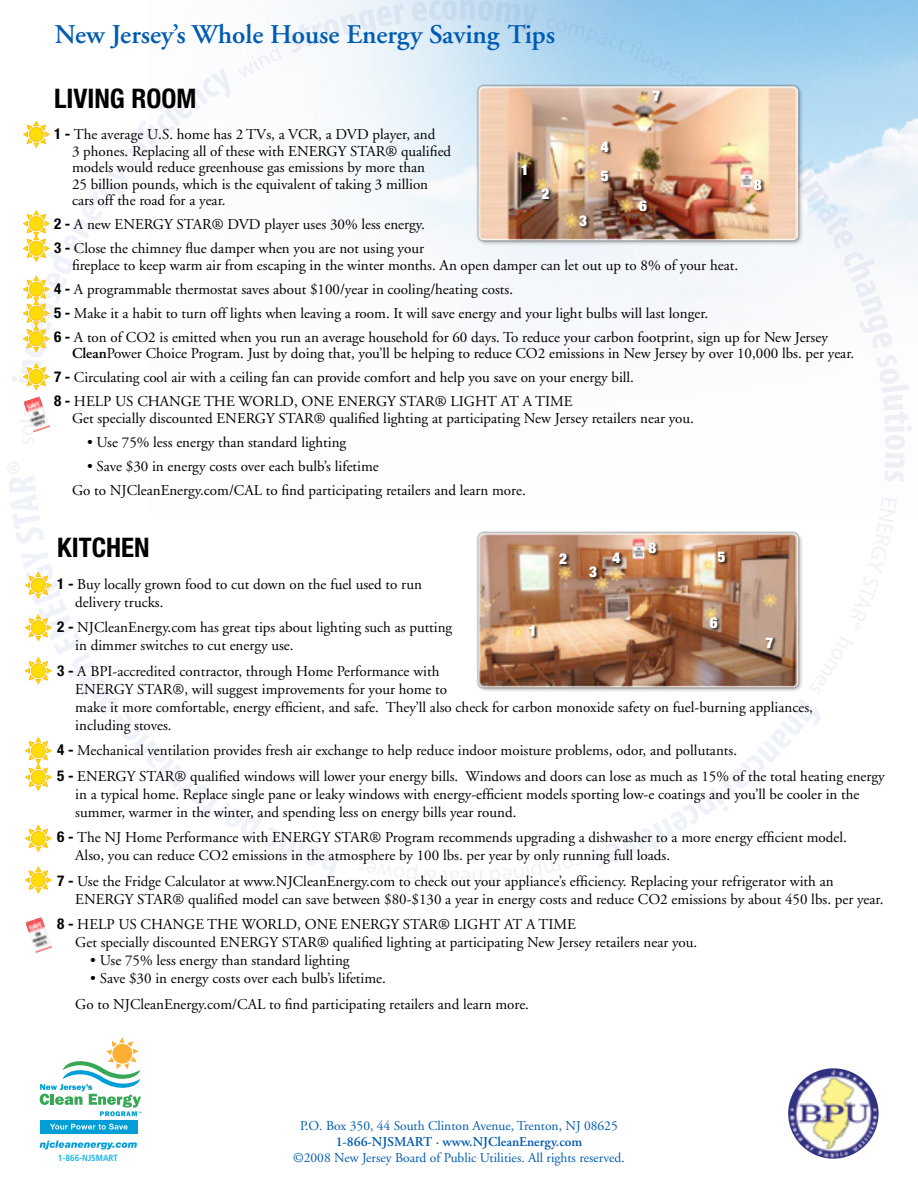
<style>
.page{position:relative;width:918px;height:1188px;background:#fff}
.page>*{position:absolute;margin:0;border:0;box-sizing:border-box;transform-origin:0 0}
.t1{font:600 27px "Adobe Garamond";color:#005bb1}
.t2{font:700 condensed 27px "Helvetica Neue";color:#000}
.t3{font:15px/18px "Adobe Garamond";color:#000}
.t4{font:900 expanded 15px/29.2px "Helvetica Neue";color:#fff}
.t5{font:13.5px "Adobe Garamond";color:#005bb1}
.t6{font:600 13.5px "Adobe Garamond";color:#005bb1}
.t7{font:700 condensed 9px "Frutiger";color:#13b5ea}
.s1{font-family:"Helvetica Neue";font-weight:700;font-stretch:condensed}
.s2{font-weight:600}
</style>
<div class="page">
<img style="left:788px;top:1068px;width:91px;height:91px;border-radius:50%">
<div style="left:40px;top:1120px;width:98px;height:13px;background:#009ed6"></div>
<svg style="left:50px;top:1124px;width:78px;height:6px"></svg>
<svg style="left:40px;top:1141px;width:97px;height:9px"></svg>
<svg style="left:40px;top:1037px;width:102px;height:79px"></svg>
<svg style="left:19px;top:420px;width:15px;height:24px"></svg>
<svg style="left:237px;top:3px;width:167px;height:74px"></svg>
<svg style="left:412px;top:0;width:126px;height:33px;background:#c5ddf0"></svg>
<svg style="left:546px;top:18px;width:366px;height:464px"></svg>
<svg style="left:593px;top:498px;width:304px;height:370px"></svg>
<svg style="left:490px;top:855px;width:92px;height:31px"></svg>
<svg style="left:442px;top:871px;width:40px;height:15px"></svg>
<svg style="left:358px;top:860px;width:78px;height:25px"></svg>
<svg style="left:7px;top:462px;width:37px;height:81px"></svg>
<img style="left:472px;top:81px;width:337px;height:170px">
<img style="left:477px;top:528px;width:332px;height:170px">
<div style="left:529px;top:625px;width:9px;height:15px;background:#000;opacity:.75"></div>
<div style="left:559px;top:553px;width:11px;height:15px;background:#000;opacity:.75"></div>
<div style="left:588px;top:566px;width:12px;height:15px;background:#000;opacity:.75"></div>
<div style="left:612px;top:551px;width:12px;height:15px;background:#000;opacity:.75"></div>
<div style="left:709px;top:617px;width:12px;height:15px;background:#000;opacity:.75"></div>
<div style="left:717px;top:550px;width:11px;height:15px;background:#000;opacity:.75"></div>
<div style="left:765px;top:637px;width:11px;height:15px;background:#000;opacity:.75"></div>
<div style="left:648px;top:541px;width:11px;height:15px;background:#000;opacity:.75"></div>
<div style="left:521px;top:164px;width:9px;height:15px;background:#000;opacity:.75"></div>
<div style="left:541px;top:188px;width:12px;height:15px;background:#000;opacity:.75"></div>
<div style="left:578px;top:215px;width:12px;height:15px;background:#000;opacity:.75"></div>
<div style="left:600px;top:140px;width:12px;height:15px;background:#000;opacity:.75"></div>
<div style="left:601px;top:170px;width:11px;height:15px;background:#000;opacity:.75"></div>
<div style="left:638px;top:200px;width:12px;height:15px;background:#000;opacity:.75"></div>
<div style="left:652px;top:89px;width:12px;height:15px;background:#000;opacity:.75"></div>
<div style="left:753px;top:178px;width:12px;height:15px;background:#000;opacity:.75"></div>
<img style="left:23px;top:396px;width:27px;height:37px">
<svg style="left:11px;top:68px;width:219px;height:322px"></svg>
<img style="left:25px;top:917px;width:27px;height:36px">
<svg style="left:20px;top:552px;width:319px;height:341px"></svg>
<h1 class="t1" style="left:55px;top:20px;width:502px">New Jersey’s Whole House Energy Saving Tips</h1>
<h1 class="t2" style="left:54px;top:82px;width:144px">LIVING ROOM</h1>
<p class="t4" style="left:653px;top:81px;width:9px">7</p>
<p class="t3" style="left:72px;top:127px;width:381px;line-height:16.5px;text-indent:-18px"><span class="s1">1 -</span> The average U.S. home has 2 TVs, a VCR, a DVD player, and<br>3 phones. Replacing all of these with ENERGY STAR® qualified models would reduce greenhouse gas emissions by more than<br>25 billion pounds, which is the equivalent of taking 3 million cars off the road for a year.</p>
<p class="t3" style="left:54px;top:213px;width:372px;line-height:24px"><span class="s1">2 -</span> A new ENERGY STAR® DVD player uses 30% less energy.<br><span class="s1">3 -</span> Close the chimney flue damper when you are not using your</p>
<p class="t3" style="left:54px;top:254px;width:775px;line-height:24px;text-indent:18px">fireplace to keep warm air from escaping in the winter months. An open damper can let out up to 8% of your heat.<br><span class="s1">4 -</span> A programmable thermostat saves about $100/year in cooling/heating costs.<br><span class="s1">5 -</span> Make it a habit to turn off lights when leaving a room. It will save energy and your light bulbs will last longer.<br><span class="s1">6 -</span> A ton of CO2 is emitted when you run an average household for 60 days. To reduce your carbon footprint, sign up for New Jersey</p>
<p class="t3" style="left:54px;top:342px;width:802px;line-height:24px;text-indent:18px"><span class="s2">Clean</span>Power Choice Program. Just by doing that, you’ll be helping to reduce CO2 emissions in New Jersey by over 10,000 lbs. per year.<br><span class="s1">7 -</span> Circulating cool air with a ceiling fan can provide comfort and help you save on your energy bill.<br><span class="s1">8 -</span> HELP US CHANGE THE WORLD, ONE ENERGY STAR® LIGHT AT A TIME</p>
<p class="t3" style="left:72px;top:410px;width:624px">Get specially discounted ENERGY STAR® qualified lighting at participating New Jersey retailers near you.</p>
<p class="t3" style="left:87px;top:434px;width:261px">• Use 75% less energy than standard lighting</p>
<p class="t3" style="left:72px;top:455px;width:455px;line-height:24px;text-indent:15px">• Save $30 in energy costs over each bulb’s lifetime<br>Go to NJCleanEnergy.com/CAL to find participating retailers and learn more.</p>
<p class="t4" style="left:601px;top:132px;width:9px">4<br>5</p>
<p class="t4" style="left:521px;top:155px;width:9px">1</p>
<p class="t4" style="left:754px;top:169px;width:9px">8</p>
<p class="t4" style="left:542px;top:179px;width:9px">2</p>
<p class="t4" style="left:639px;top:191px;width:9px">6</p>
<p class="t4" style="left:579px;top:206px;width:9px">3</p>
<h1 class="t2" style="left:57px;top:532px;width:94px">KITCHEN</h1>
<p class="t4" style="left:559px;top:544px;width:9px">2</p>
<p class="t4" style="left:612px;top:543px;width:9px">4</p>
<p class="t4" style="left:648px;top:532px;width:9px">8</p>
<p class="t4" style="left:717px;top:541px;width:9px">5</p>
<p class="t4" style="left:589px;top:557px;width:9px">3</p>
<p class="t3" style="left:75px;top:575px;width:348px;text-indent:-18px"><span class="s1">1 -</span> Buy locally grown food to cut down on the fuel used to run delivery trucks.</p>
<p class="t3" style="left:75px;top:619px;width:379px;text-indent:-18px"><span class="s1">2 -</span> NJCleanEnergy.com has great tips about lighting such as putting in dimmer switches to cut energy use.</p>
<p class="t3" style="left:75px;top:662px;width:739px;text-indent:-18px"><span class="s1">3 -</span> A BPI-accredited contractor, through Home Performance with<br>ENERGY STAR®, will suggest improvements for your home to<br>make it more comfortable, energy efficient, and safe. They’ll also check for carbon monoxide safety on fuel-burning appliances, including stoves.</p>
<p class="t3" style="left:57px;top:738px;width:829px;line-height:25.5px"><span class="s1">4 -</span> Mechanical ventilation provides fresh air exchange to help reduce indoor moisture problems, odor, and pollutants.<br><span class="s1">5 -</span> ENERGY STAR® qualified windows will lower your energy bills. Windows and doors can lose as much as 15% of the total heating energy</p>
<p class="t3" style="left:75px;top:785px;width:786px">in a typical home. Replace single pane or leaky windows with energy-efficient models sporting low-e coatings and you’ll be cooler in the summer, warmer in the winter, and spending less on energy bills year round.</p>
<p class="t3" style="left:75px;top:829px;width:773px;text-indent:-18px"><span class="s1">6 -</span> The NJ Home Performance with ENERGY STAR® Program recommends upgrading a dishwasher to a more energy efficient model.<br>Also, you can reduce CO2 emissions in the atmosphere by 100 lbs. per year by only running full loads.</p>
<p class="t3" style="left:75px;top:872px;width:810px;text-indent:-18px"><span class="s1">7 -</span> Use the Fridge Calculator at www.NJCleanEnergy.com to check out your appliance’s efficiency. Replacing your refrigerator with an<br>ENERGY STAR® qualified model can save between $80-$130 a year in energy costs and reduce CO2 emissions by about 450 lbs. per year.</p>
<p class="t3" style="left:75px;top:916px;width:624px;text-indent:-18px"><span class="s1">8 -</span> HELP US CHANGE THE WORLD, ONE ENERGY STAR® LIGHT AT A TIME<br>Get specially discounted ENERGY STAR® qualified lighting at participating New Jersey retailers near you.</p>
<p class="t3" style="left:90px;top:952px;width:261px">• Use 75% less energy than standard lighting</p>
<p class="t3" style="left:75px;top:966px;width:455px;line-height:25.5px;text-indent:15px">• Save $30 in energy costs over each bulb’s lifetime.<br>Go to NJCleanEnergy.com/CAL to find participating retailers and learn more.</p>
<p class="t4" style="left:710px;top:608px;width:9px">6</p>
<p class="t4" style="left:529px;top:616px;width:9px">1</p>
<p class="t4" style="left:765px;top:628px;width:9px">7</p>
<p class="t7" style="left:58px;top:1153px;width:61px">1-866-NJSMART</p>
<p class="t5" style="left:300px;top:1118px;width:319px">P.O. Box 350, 44 South Clinton Avenue, Trenton, NJ 08625</p>
<p class="t6" style="left:336px;top:1134px;width:248px">1-866-NJSMART · www.NJCleanEnergy.com</p>
<p class="t5" style="left:293px;top:1150px;width:333px">©2008 New Jersey Board of Public Utilities. All rights reserved.</p>
</div>
